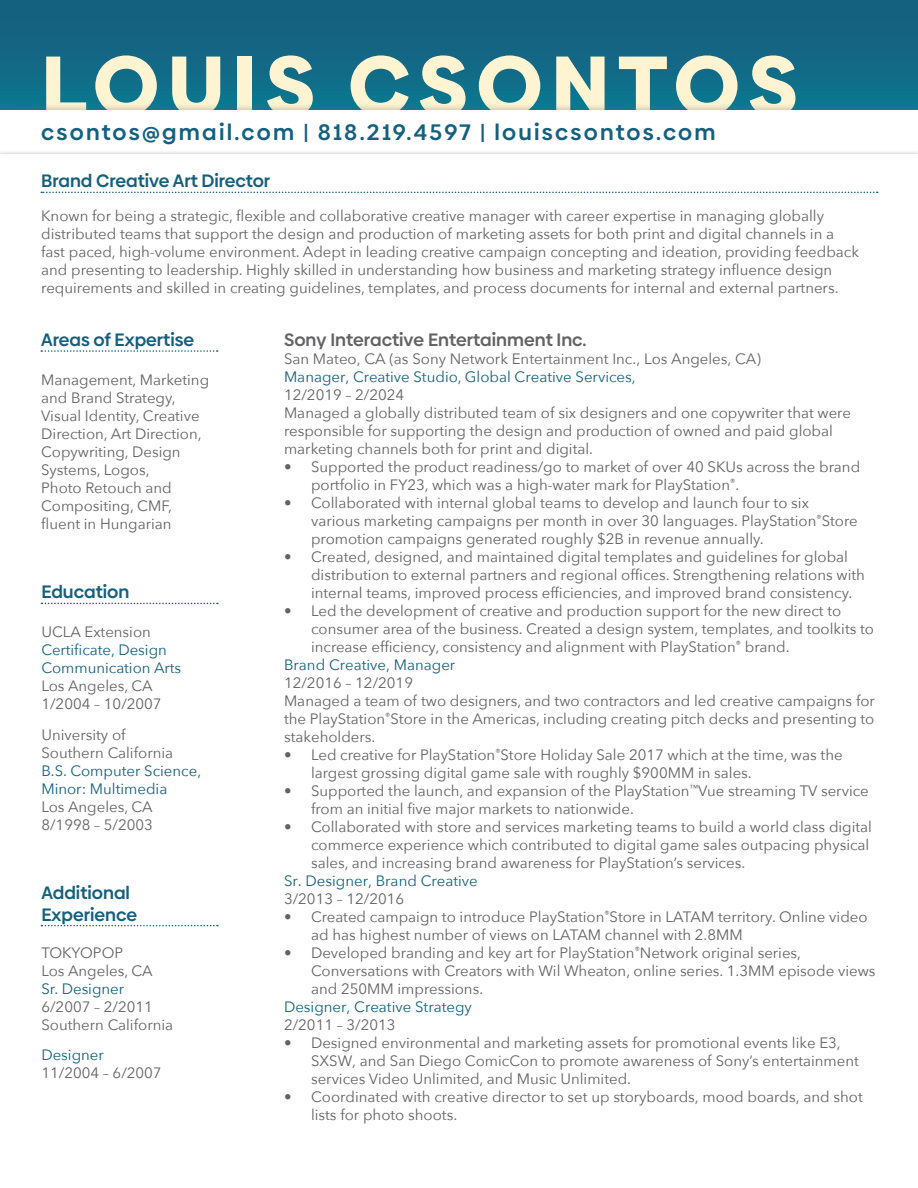
<style>
.page{position:relative;width:918px;height:1188px;background:#fff}
.page>*{position:absolute;margin:0;border:0;box-sizing:border-box;transform-origin:0 0}
.t1{font:900 84px "Biennale";letter-spacing:.1em;color:#fff4d2}
.t2{font:600 22.5px "Biennale";letter-spacing:.1em;color:#15607f}
.t3{font:600 18px "Biennale";color:#15607f}
.t4{font:600 18px "Biennale";color:#636366}
.t5{font:15px/18px "Avenir Next";color:#636366}
.t6{font:15px/18px "Avenir Next";color:#15607f}
.s1{color:#15607f}
</style>
<div class="page">
<svg style="left:0;top:0;width:918px;height:102px;background:#126784"></svg>
<svg style="left:41px;top:603px;width:177px;height:1px"></svg>
<svg style="left:41px;top:925px;width:177px;height:1px"></svg>
<svg style="left:41px;top:350px;width:177px;height:2px"></svg>
<svg style="left:41px;top:192px;width:837px;height:1px"></svg>
<p class="t1" style="left:41px;top:31px;width:758px">LOUIS CSONTOS</p>
<p class="t2" style="left:41px;top:118px;width:676px">csontos@gmail.com | 818.219.4597 | louiscsontos.com</p>
<p class="t3" style="left:41px;top:170px;width:231px">Brand Creative Art Director</p>
<p class="t5" style="left:41px;top:206px;width:819px">Known for being a strategic, flexible and collaborative creative manager with career expertise in managing globally distributed teams that support the design and production of marketing assets for both print and digital channels in a fast paced, high-volume environment. Adept in leading creative campaign concepting and ideation, providing feedback and presenting to leadership. Highly skilled in understanding how business and marketing strategy influence design requirements and skilled in creating guidelines, templates, and process documents for internal and external partners.</p>
<p class="t3" style="left:41px;top:328px;width:155px">Areas of Expertise</p>
<p class="t5" style="left:41px;top:370px;width:169px">Management, Marketing and Brand Strategy,<br>Visual Identity, Creative<br>Direction, Art Direction,<br>Copywriting, Design<br>Systems, Logos,<br>Photo Retouch and<br>Compositing, CMF, fluent in Hungarian</p>
<p class="t3" style="left:41px;top:581px;width:90px">Education</p>
<p class="t5" style="left:41px;top:622px;width:111px">UCLA Extension</p>
<p class="t6" style="left:41px;top:640px;width:141px">Certificate, Design<br>Communication Arts</p>
<p class="t5" style="left:41px;top:676px;width:122px">Los Angeles, CA<br>1/2004 – 10/2007</p>
<p class="t5" style="left:41px;top:725px;width:133px">University of<br>Southern California</p>
<p class="t6" style="left:41px;top:761px;width:161px">B.S. Computer Science,<br>Minor: Multimedia</p>
<p class="t5" style="left:41px;top:797px;width:113px">Los Angeles, CA<br>8/1998 – 5/2003</p>
<p class="t3" style="left:41px;top:882px;width:90px">Additional</p>
<p class="t3" style="left:41px;top:903px;width:97px">Experience</p>
<p class="t5" style="left:41px;top:943px;width:83px">TOKYOPOP</p>
<p class="t5" style="left:41px;top:961px;width:113px">Los Angeles, CA<br><span class="s1">Sr. Designer</span></p>
<p class="t5" style="left:41px;top:997px;width:113px">6/2007 – 2/2011</p>
<p class="t5" style="left:41px;top:1015px;width:133px">Southern California</p>
<p class="t6" style="left:41px;top:1045px;width:64px">Designer</p>
<p class="t5" style="left:41px;top:1063px;width:122px">11/2004 – 6/2007</p>
<p class="t4" style="left:284px;top:329px;width:304px">Sony Interactive Entertainment Inc.</p>
<p class="t5" style="left:284px;top:349px;width:478px">San Mateo, CA (as Sony Network Entertainment Inc., Los Angeles, CA)</p>
<p class="t6" style="left:284px;top:367px;width:353px">Manager, Creative Studio, Global Creative Services,</p>
<p class="t5" style="left:284px;top:385px;width:122px">12/2019 – 2/2024</p>
<p class="t5" style="left:284px;top:403px;width:568px">Managed a globally distributed team of six designers and one copywriter that were responsible for supporting the design and production of owned and paid global marketing channels both for print and digital.</p>
<p class="t5" style="left:311px;top:457px;width:551px;text-indent:-27px">• Supported the product readiness/go to market of over 40 SKUs across the brand portfolio in FY23, which was a high-water mark for PlayStation<sup>®</sup>.</p>
<p class="t5" style="left:311px;top:493px;width:548px;text-indent:-27px">• Collaborated with internal global teams to develop and launch four to six various marketing campaigns per month in over 30 languages. PlayStation<sup>®</sup>Store promotion campaigns generated roughly $2B in revenue annually.</p>
<p class="t5" style="left:311px;top:547px;width:556px;text-indent:-27px">• Created, designed, and maintained digital templates and guidelines for global distribution to external partners and regional offices. Strengthening relations with internal teams, improved process efficiencies, and improved brand consistency.</p>
<p class="t5" style="left:311px;top:601px;width:565px;text-indent:-27px">• Led the development of creative and production support for the new direct to consumer area of the business. Created a design system, templates, and toolkits to increase efficiency, consistency and alignment with PlayStation<sup>®</sup> brand.</p>
<p class="t6" style="left:284px;top:655px;width:173px">Brand Creative, Manager</p>
<p class="t5" style="left:284px;top:673px;width:130px">12/2016 – 12/2019</p>
<p class="t5" style="left:284px;top:691px;width:592px;text-align:justify">Managed a team of two designers, and two contractors and led creative campaigns for the PlayStation<sup>®</sup>Store in the Americas, including creating pitch decks and presenting to stakeholders.</p>
<p class="t5" style="left:311px;top:745px;width:533px;text-indent:-27px">• Led creative for PlayStation<sup>®</sup>Store Holiday Sale 2017 which at the time, was the largest grossing digital game sale with roughly $900MM in sales.</p>
<p class="t5" style="left:311px;top:781px;width:559px;text-indent:-27px">• Supported the launch, and expansion of the PlayStation<sup>™</sup>Vue streaming TV service from an initial five major markets to nationwide.</p>
<p class="t5" style="left:311px;top:817px;width:563px;text-indent:-27px">• Collaborated with store and services marketing teams to build a world class digital commerce experience which contributed to digital game sales outpacing physical sales, and increasing brand awareness for PlayStation’s services.</p>
<p class="t6" style="left:284px;top:871px;width:195px">Sr. Designer, Brand Creative</p>
<p class="t5" style="left:284px;top:889px;width:122px">3/2013 – 12/2016</p>
<p class="t5" style="left:311px;top:907px;width:558px;text-indent:-27px">• Created campaign to introduce PlayStation<sup>®</sup>Store in LATAM territory. Online video ad has highest number of views on LATAM channel with 2.8MM</p>
<p class="t5" style="left:311px;top:943px;width:566px;text-indent:-27px">• Developed branding and key art for PlayStation<sup>®</sup>Network original series,<br>Conversations with Creators with Wil Wheaton, online series. 1.3MM episode views and 250MM impressions.</p>
<p class="t6" style="left:284px;top:997px;width:189px">Designer, Creative Strategy</p>
<p class="t5" style="left:284px;top:1015px;width:113px">2/2011 – 3/2013</p>
<p class="t5" style="left:311px;top:1033px;width:549px;text-indent:-27px">• Designed environmental and marketing assets for promotional events like E3,<br>SXSW, and San Diego ComicCon to promote awareness of Sony’s entertainment services Video Unlimited, and Music Unlimited.</p>
<p class="t5" style="left:311px;top:1087px;width:553px;text-indent:-27px">• Coordinated with creative director to set up storyboards, mood boards, and shot lists for photo shoots.</p>
</div>
